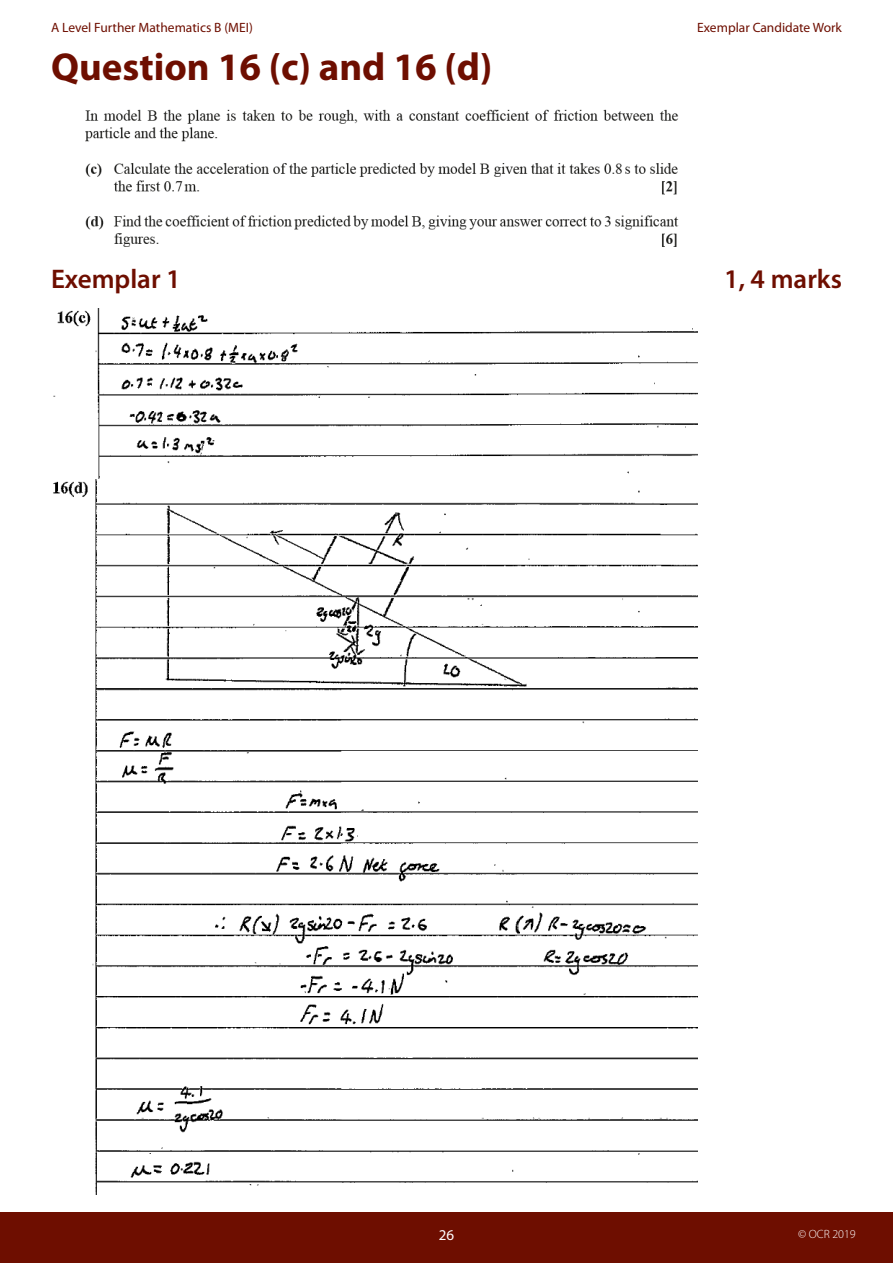
<style>
.page{position:relative;width:893px;height:1263px;background:#fff}
.page>*{position:absolute;margin:0;border:0;box-sizing:border-box;transform-origin:0 0}
.t1{font:700 39px "Myriad Pro";color:#6e0e00}
.t2{font:600 27px "Myriad Pro";color:#6e0e00}
.t3{font:15px "Myriad Pro";color:#fff}
.t4{font:13.5px "Myriad Pro";color:#6e0e00}
.t5{font:300 12px "Myriad Pro";color:#fff}
</style>
<div class="page">
<div style="left:0;top:1212px;width:893px;height:51px;background:#6e0e00"></div>
<img style="left:85px;top:109px;width:594px;height:138px">
<img style="left:53px;top:308px;width:645px;height:171px">
<img style="left:53px;top:479px;width:645px;height:715px">
<p class="t4" style="left:51px;top:19px;width:203px">A Level Further Mathematics B (MEI)</p>
<h1 class="t1" style="left:51px;top:42px;width:443px">Question 16 (c) and 16 (d)</h1>
<p class="t4" style="left:697px;top:19px;width:146px">Exemplar Candidate Work</p>
<h2 class="t2" style="left:51px;top:262px;width:131px">Exemplar 1</h2>
<h2 class="t2" style="left:724px;top:262px;width:119px">1, 4 marks</h2>
<p class="t3" style="left:439px;top:1226px;width:17px">26</p>
<p class="t5" style="left:798px;top:1228px;width:59px">© OCR 2019</p>
</div>
